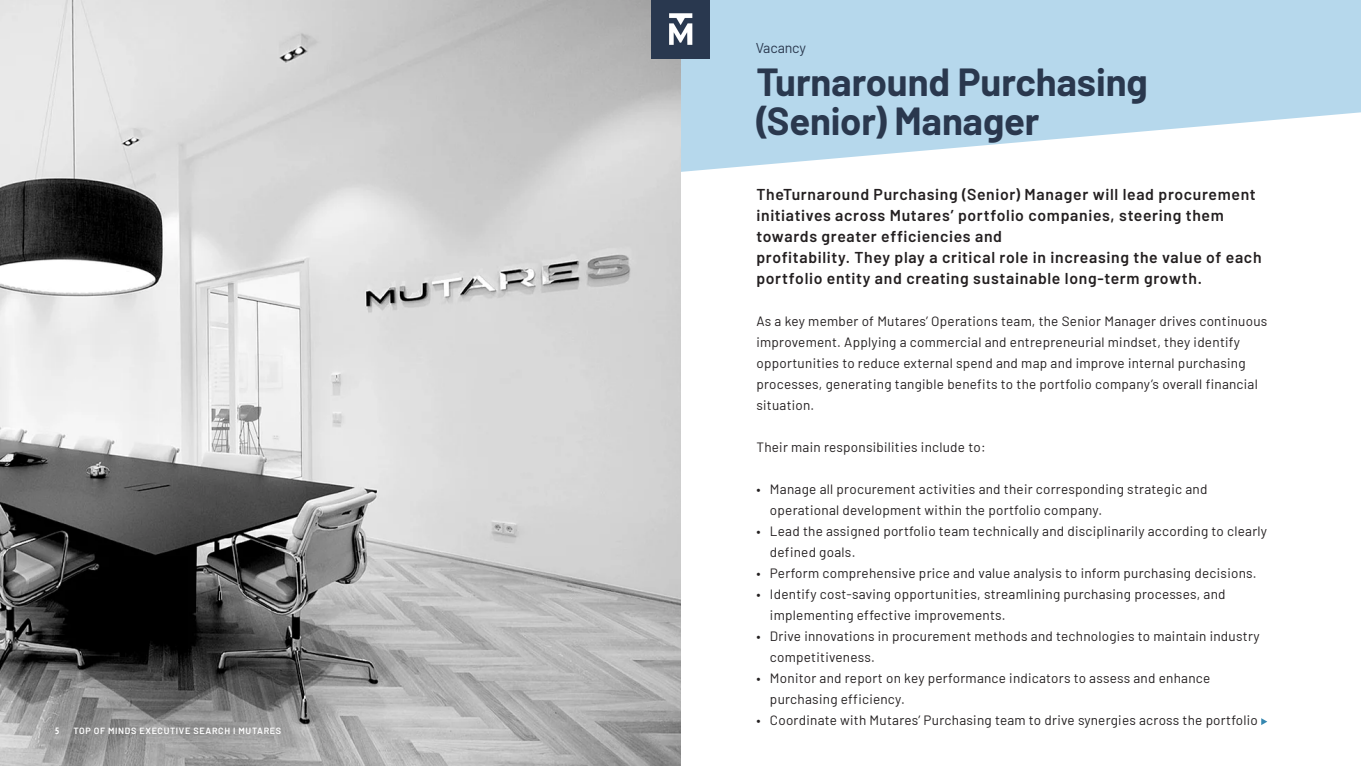
<style>
.page{position:relative;width:1361px;height:766px;background:#fff}
.page>*{position:absolute;margin:0;border:0;box-sizing:border-box;transform-origin:0 0}
.Page_header_kopie{font:700 38.25px/38.5px "Barlow";letter-spacing:-.005em;color:#2a384e}
.t1{font:600 15.75px/21px "Barlow";letter-spacing:.04em;color:#231f20}
.t2{font:14.25px "Barlow";letter-spacing:-.015em;color:#2a384e}
.t3{font:13.5px/21px "Barlow";letter-spacing:.02em;color:#231f20}
.t4{font:600 9px "Barlow";letter-spacing:.07em;color:#fff}
.t5{font:700 condensed 9px "Open Sans";color:#fff}
</style>
<div class="page">
<svg style="left:680px;top:0;width:681px;height:231px;fill:#b6d8ec"></svg>
<img style="left:0;top:0;width:680px;height:765px">
<img style="left:651px;top:0;width:58px;height:58px">
<svg style="left:1261px;top:718px;width:6px;height:6px"></svg>
<p class="t5" style="left:55px;top:724px;width:6px">5</p>
<p class="t4" style="left:73px;top:724px;width:209px">TOP OF MINDS EXECUTIVE SEARCH I MUTARES</p>
<p class="t2" style="left:755px;top:37px;width:52px">Vacancy</p>
<p class="Page_header_kopie" style="left:756px;top:60px;width:393px">Turnaround Purchasing (Senior) Manager</p>
<p class="t1" style="left:756px;top:182px;width:501px">TheTurnaround Purchasing (Senior) Manager will lead procurement initiatives across Mutares’ portfolio companies, steering them towards greater efficiencies and</p>
<p class="t1" style="left:756px;top:245px;width:507px">profitability. They play a critical role in increasing the value of each portfolio entity and creating sustainable long-term growth.</p>
<p class="t3" style="left:756px;top:309px;width:512px">As a key member of Mutares’ Operations team, the Senior Manager drives continuous improvement. Applying a commercial and entrepreneurial mindset, they identify opportunities to reduce external spend and map and improve internal purchasing processes, generating tangible benefits to the portfolio company’s overall financial situation.</p>
<p class="t3" style="left:756px;top:435px;width:231px">Their main responsibilities include to:</p>
<p class="t3" style="left:770px;top:477px;width:439px;text-indent:-14px">• Manage all procurement activities and their corresponding strategic and operational development within the portfolio company.</p>
<p class="t3" style="left:770px;top:519px;width:499px;text-indent:-14px">• Lead the assigned portfolio team technically and disciplinarily according to clearly defined goals.</p>
<p class="t3" style="left:756px;top:561px;width:502px">• Perform comprehensive price and value analysis to inform purchasing decisions.</p>
<p class="t3" style="left:770px;top:582px;width:457px;text-indent:-14px">• Identify cost-saving opportunities, streamlining purchasing processes, and implementing effective improvements.</p>
<p class="t3" style="left:770px;top:624px;width:491px;text-indent:-14px">• Drive innovations in procurement methods and technologies to maintain industry competitiveness.</p>
<p class="t3" style="left:770px;top:666px;width:442px;text-indent:-14px">• Monitor and report on key performance indicators to assess and enhance purchasing efficiency.</p>
<p class="t3" style="left:756px;top:708px;width:503px">• Coordinate with Mutares’ Purchasing team to drive synergies across the portfolio</p>
</div>
